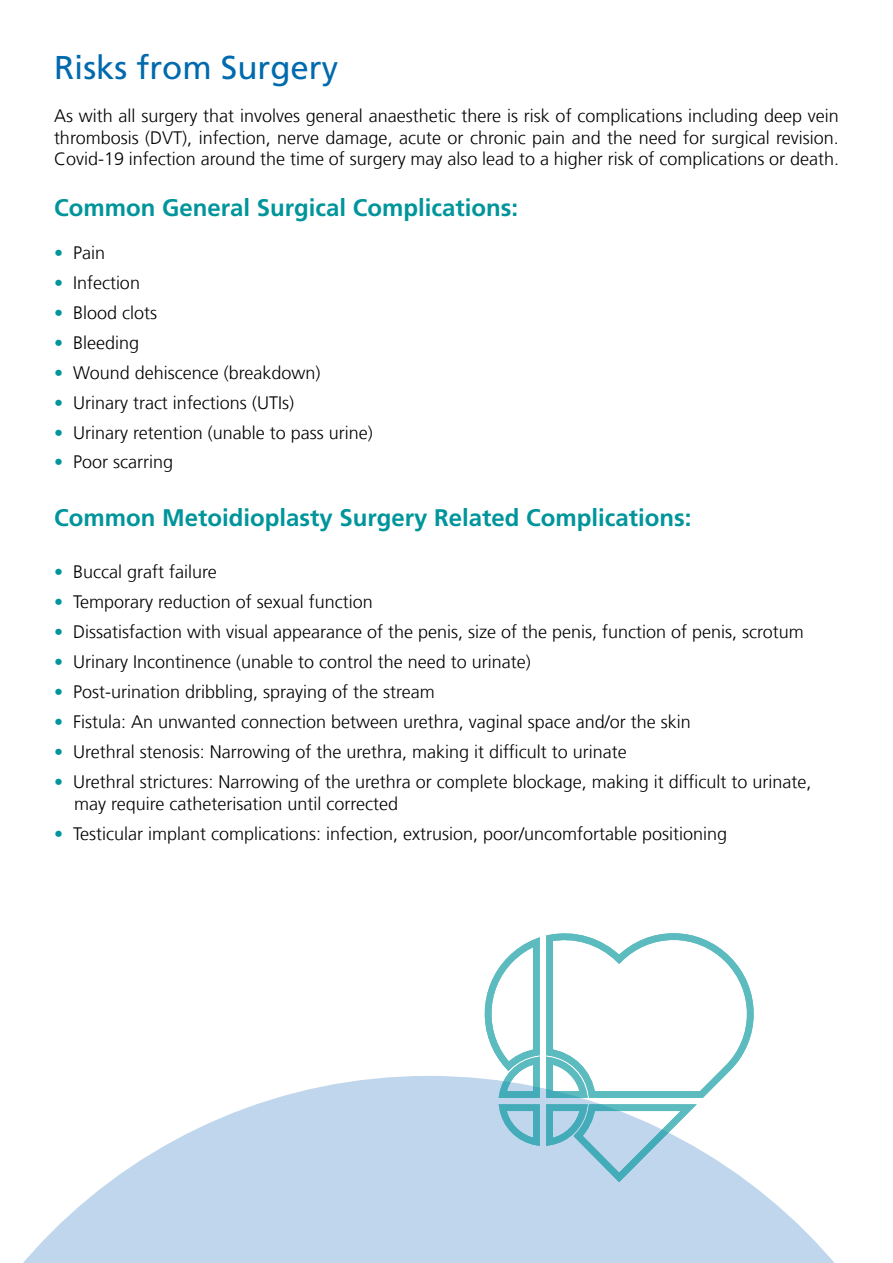
<style>
.page{position:relative;width:893px;height:1263px;background:#fff}
.page>*{position:absolute;margin:0;border:0;box-sizing:border-box;transform-origin:0 0}
.t1{font:33px "Frutiger LT Com";color:#006aae}
.t2{font:700 24px "Frutiger LT Com";color:#00959b}
.t3{font:300 18px/21.6px "Frutiger LT Com";color:#000;text-align:justify}
.s1{color:#00959b}
</style>
<div class="page">
<svg style="left:23px;top:1076px;width:812px;height:187px;fill:#bfd6ed"></svg>
<svg style="left:472px;top:933px;width:295px;height:251px"></svg>
<h1 class="t1" style="left:54px;top:48px;width:286px">Risks from Surgery</h1>
<p class="t3" style="left:54px;top:105px;width:787px">As with all surgery that involves general anaesthetic there is risk of complications including deep vein thrombosis (DVT), infection, nerve damage, acute or chronic pain and the need for surgical revision.<br>Covid-19 infection around the time of surgery may also lead to a higher risk of complications or death.</p>
<h2 class="t2" style="left:54px;top:193px;width:466px">Common General Surgical Complications:</h2>
<p class="t3" style="left:54px;top:242px;width:53px"><span class="s1">•</span> Pain</p>
<p class="t3" style="left:54px;top:272px;width:88px"><span class="s1">•</span> Infection</p>
<p class="t3" style="left:54px;top:302px;width:105px"><span class="s1">•</span> Blood clots</p>
<p class="t3" style="left:54px;top:332px;width:87px"><span class="s1">•</span> Bleeding</p>
<p class="t3" style="left:54px;top:362px;width:268px"><span class="s1">•</span> Wound dehiscence (breakdown)</p>
<p class="t3" style="left:54px;top:392px;width:241px"><span class="s1">•</span> Urinary tract infections (UTIs)</p>
<p class="t3" style="left:54px;top:422px;width:320px"><span class="s1">•</span> Urinary retention (unable to pass urine)</p>
<p class="t3" style="left:54px;top:451px;width:121px"><span class="s1">•</span> Poor scarring</p>
<h2 class="t2" style="left:54px;top:503px;width:639px">Common Metoidioplasty Surgery Related Complications:</h2>
<p class="t3" style="left:54px;top:561px;width:164px"><span class="s1">•</span> Buccal graft failure</p>
<p class="t3" style="left:54px;top:591px;width:320px"><span class="s1">•</span> Temporary reduction of sexual function</p>
<p class="t3" style="left:54px;top:621px;width:751px"><span class="s1">•</span> Dissatisfaction with visual appearance of the penis, size of the penis, function of penis, scrotum</p>
<p class="t3" style="left:54px;top:651px;width:478px"><span class="s1">•</span> Urinary Incontinence (unable to control the need to urinate)</p>
<p class="t3" style="left:54px;top:681px;width:382px"><span class="s1">•</span> Post-urination dribbling, spraying of the stream</p>
<p class="t3" style="left:54px;top:711px;width:638px"><span class="s1">•</span> Fistula: An unwanted connection between urethra, vaginal space and/or the skin</p>
<p class="t3" style="left:54px;top:741px;width:574px"><span class="s1">•</span> Urethral stenosis: Narrowing of the urethra, making it difficult to urinate</p>
<p class="t3" style="left:74px;top:771px;width:739px;text-indent:-20px"><span class="s1">•</span> Urethral strictures: Narrowing of the urethra or complete blockage, making it difficult to urinate, may require catheterisation until corrected</p>
<p class="t3" style="left:54px;top:823px;width:675px"><span class="s1">•</span> Testicular implant complications: infection, extrusion, poor/uncomfortable positioning</p>
</div>
